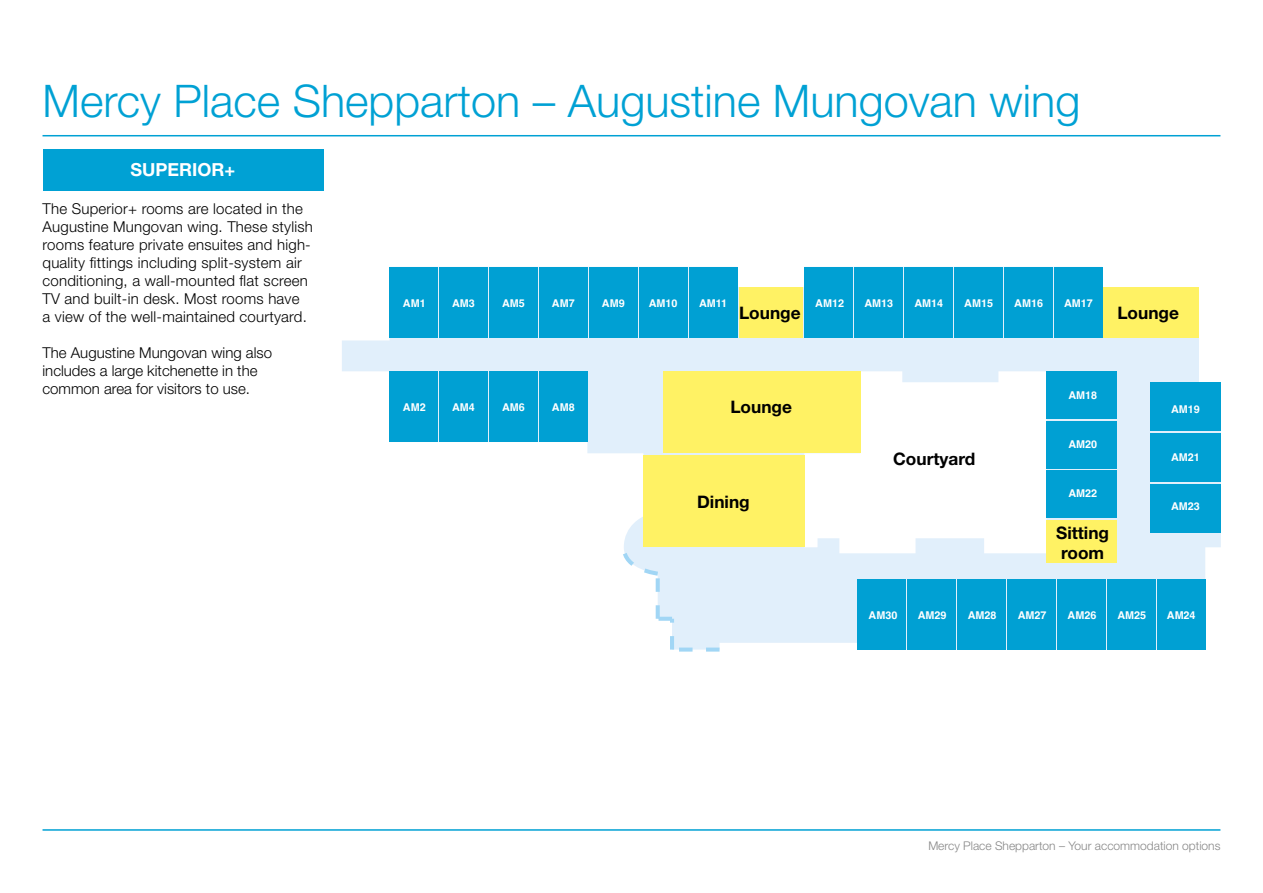
<style>
.page{position:relative;width:1263px;height:893px;background:#fff}
.page>*{position:absolute;margin:0;border:0;box-sizing:border-box;transform-origin:0 0}
.t1{font:300 45px "Helvetica Neue LT Std";color:#00a1d4}
.t2{font:700 18px "Helvetica Neue LT Std";color:#fff}
.t3{font:700 17.25px/20.2px "Helvetica Neue LT Std";color:#000}
.t4{font:300 15px/18px "Helvetica Neue LT Std";letter-spacing:.015em;color:#000}
.t5{font:300 12px "Helvetica Neue LT Std";color:#878787}
.t6{font:700 10.8px "Helvetica";color:#fff}
</style>
<div class="page">
<hr style="left:43px;top:829px;width:1177px;height:2px;background:#00a1d4">
<hr style="left:43px;top:135px;width:1177px;height:1px;background:#00a1d4">
<div style="left:43px;top:149px;width:280px;height:41px;background:#00a1d4"></div>
<svg style="left:342px;top:267px;width:879px;height:383px"></svg>
<svg style="left:620px;top:543px;width:99px;height:109px"></svg>
<div style="left:390px;top:267px;width:48px;height:70px;background:#00a0d3"></div>
<div style="left:439px;top:267px;width:48px;height:70px;background:#00a0d3"></div>
<div style="left:489px;top:267px;width:48px;height:70px;background:#00a0d3"></div>
<div style="left:539px;top:267px;width:48px;height:70px;background:#00a0d3"></div>
<div style="left:390px;top:371px;width:48px;height:71px;background:#00a0d3"></div>
<div style="left:439px;top:371px;width:48px;height:71px;background:#00a0d3"></div>
<div style="left:489px;top:371px;width:48px;height:71px;background:#00a0d3"></div>
<div style="left:539px;top:371px;width:48px;height:71px;background:#00a0d3"></div>
<div style="left:589px;top:267px;width:48px;height:70px;background:#00a0d3"></div>
<div style="left:639px;top:267px;width:48px;height:70px;background:#00a0d3"></div>
<div style="left:689px;top:267px;width:48px;height:70px;background:#00a0d3"></div>
<div style="left:858px;top:579px;width:48px;height:71px;background:#00a0d3"></div>
<div style="left:908px;top:579px;width:48px;height:71px;background:#00a0d3"></div>
<div style="left:957px;top:579px;width:48px;height:71px;background:#00a0d3"></div>
<div style="left:1007px;top:579px;width:48px;height:71px;background:#00a0d3"></div>
<div style="left:1057px;top:579px;width:48px;height:71px;background:#00a0d3"></div>
<div style="left:1107px;top:579px;width:48px;height:71px;background:#00a0d3"></div>
<div style="left:1157px;top:579px;width:48px;height:71px;background:#00a0d3"></div>
<div style="left:1046px;top:371px;width:71px;height:48px;background:#00a0d3"></div>
<div style="left:1046px;top:421px;width:71px;height:48px;background:#00a0d3"></div>
<div style="left:1046px;top:470px;width:71px;height:48px;background:#00a0d3"></div>
<div style="left:1150px;top:382px;width:71px;height:49px;background:#00a0d3"></div>
<div style="left:1150px;top:433px;width:71px;height:49px;background:#00a0d3"></div>
<div style="left:1150px;top:484px;width:71px;height:49px;background:#00a0d3"></div>
<div style="left:804px;top:267px;width:48px;height:70px;background:#00a0d3"></div>
<div style="left:854px;top:267px;width:48px;height:70px;background:#00a0d3"></div>
<div style="left:904px;top:267px;width:48px;height:70px;background:#00a0d3"></div>
<div style="left:954px;top:267px;width:48px;height:70px;background:#00a0d3"></div>
<div style="left:1004px;top:267px;width:48px;height:70px;background:#00a0d3"></div>
<div style="left:1054px;top:267px;width:48px;height:70px;background:#00a0d3"></div>
<div style="left:738px;top:287px;width:64px;height:50px;background:#fff264"></div>
<div style="left:1103px;top:287px;width:96px;height:50px;background:#fff264"></div>
<div style="left:663px;top:371px;width:197px;height:82px;background:#fff264"></div>
<div style="left:643px;top:456px;width:161px;height:91px;background:#fff264"></div>
<div style="left:1046px;top:520px;width:71px;height:43px;background:#fff264"></div>
<p class="t1" style="left:43px;top:74px;width:1039px">Mercy Place Shepparton – Augustine Mungovan wing</p>
<p class="t2" style="left:131px;top:159px;width:106px">SUPERIOR+</p>
<p class="t4" style="left:43px;top:199px;width:272px">The Superior+ rooms are located in the Augustine Mungovan wing. These stylish rooms feature private ensuites and high&shy;quality fittings including split-system air conditioning, a wall-mounted flat screen TV and built-in desk. Most rooms have<br>a view of the well-maintained courtyard.</p>
<p class="t4" style="left:43px;top:343px;width:231px">The Augustine Mungovan wing also includes a large kitchenette in the common area for visitors to use.</p>
<p class="t6" style="left:403px;top:297px;width:24px">AM1</p>
<p class="t6" style="left:452px;top:297px;width:24px">AM3</p>
<p class="t6" style="left:502px;top:297px;width:24px">AM5</p>
<p class="t6" style="left:552px;top:297px;width:24px">AM7</p>
<p class="t6" style="left:602px;top:297px;width:24px">AM9</p>
<p class="t6" style="left:649px;top:297px;width:30px">AM10</p>
<p class="t6" style="left:815px;top:297px;width:30px">AM12</p>
<p class="t6" style="left:864px;top:297px;width:30px">AM13</p>
<p class="t6" style="left:914px;top:297px;width:30px">AM14</p>
<p class="t6" style="left:964px;top:297px;width:30px">AM15</p>
<p class="t6" style="left:1014px;top:297px;width:30px">AM16</p>
<p class="t6" style="left:1064px;top:297px;width:30px">AM17</p>
<p class="t6" style="left:699px;top:297px;width:30px">AM11</p>
<p class="t3" style="left:739px;top:302px;width:63px">Lounge</p>
<p class="t3" style="left:1117px;top:302px;width:63px">Lounge</p>
<p class="t6" style="left:403px;top:401px;width:24px">AM2</p>
<p class="t6" style="left:452px;top:401px;width:24px">AM4</p>
<p class="t6" style="left:502px;top:401px;width:24px">AM6</p>
<p class="t6" style="left:552px;top:401px;width:24px">AM8</p>
<p class="t3" style="left:730px;top:396px;width:63px">Lounge</p>
<p class="t3" style="left:697px;top:491px;width:54px">Dining</p>
<p class="t3" style="left:893px;top:448px;width:84px">Courtyard</p>
<p class="t6" style="left:1068px;top:389px;width:30px">AM18</p>
<p class="t6" style="left:1068px;top:437px;width:30px">AM20</p>
<p class="t6" style="left:1068px;top:486px;width:30px">AM22</p>
<p class="t3" style="left:1056px;top:522px;width:55px">Sitting room</p>
<p class="t6" style="left:1171px;top:402px;width:30px">AM19</p>
<p class="t6" style="left:1171px;top:451px;width:30px">AM21</p>
<p class="t6" style="left:1171px;top:500px;width:30px">AM23</p>
<p class="t6" style="left:869px;top:608px;width:30px">AM30</p>
<p class="t6" style="left:918px;top:608px;width:30px">AM29</p>
<p class="t6" style="left:968px;top:608px;width:30px">AM28</p>
<p class="t6" style="left:1018px;top:608px;width:30px">AM27</p>
<p class="t6" style="left:1067px;top:608px;width:30px">AM26</p>
<p class="t6" style="left:1117px;top:608px;width:30px">AM25</p>
<p class="t6" style="left:1167px;top:608px;width:30px">AM24</p>
<p class="t5" style="left:928px;top:838px;width:294px">Mercy Place Shepparton – Your accommodation options</p>
</div>
